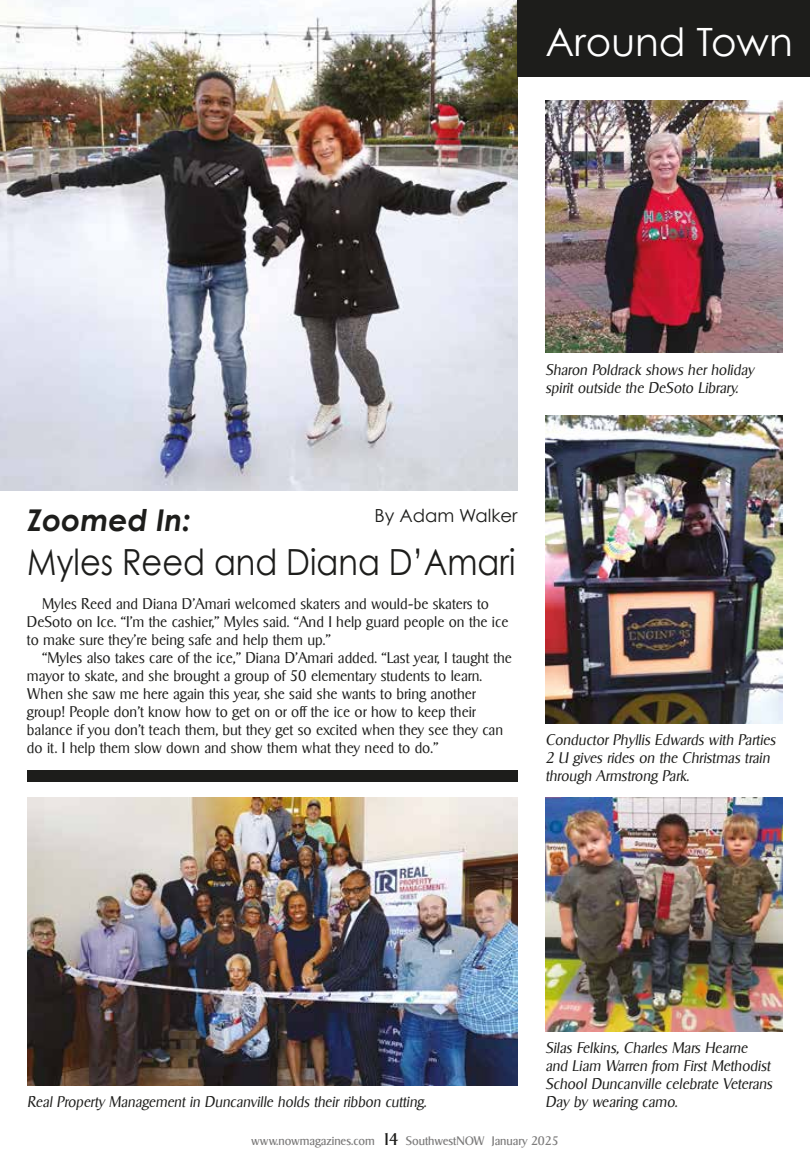
<style>
.page{position:relative;width:810px;height:1175px;background:#fff}
.page>*{position:absolute;margin:0;border:0;box-sizing:border-box;transform-origin:0 0}
.t1{font:39px "Century Gothic";color:#fff}
.t2{font:36px "Century Gothic";color:#1d1d1b;scale:.89 1}
.t3{font:italic 700 30px "Century Gothic";color:#1d1d1b}
.t4{font:18px "Century Gothic";color:#1d1d1b}
.t5{font:300 15px/18px "Sigvar Serial";color:#1d1d1b}
.t6{font:italic 300 15px/18px "Sigvar Serial";color:#1d1d1b}
.t7{font:12px "Sigvar Serial";color:#7c7b7b}
.s1{font-size:16.5px;color:#1d1d1b}
</style>
<div class="page">
<img style="left:0;top:0;width:518px;height:490px">
<div style="left:27px;top:769px;width:491px;height:12px;background:#1d1d1b"></div>
<div style="left:518px;top:0;width:292px;height:76px;background:#1d1d1b"></div>
<img style="left:545px;top:797px;width:238px;height:234px">
<img style="left:27px;top:797px;width:491px;height:288px">
<img style="left:545px;top:100px;width:238px;height:253px">
<img style="left:545px;top:415px;width:238px;height:308px">
<h1 class="t1" style="left:545px;top:18px;width:249px">Around Town</h1>
<p class="t6" style="left:545px;top:360px;width:210px">Sharon Poldrack shows her holiday spirit outside the DeSoto Library.</p>
<p class="t4" style="left:374px;top:505px;width:145px">By Adam Walker</p>
<h3 class="t3" style="left:27px;top:501px;width:165px">Zoomed In:</h3>
<h2 class="t2" style="left:27px;top:539px;width:550px">Myles Reed and Diana D’Amari</h2>
<p class="t5" style="left:27px;top:594px;width:483px;text-indent:15px">Myles Reed and Diana D’Amari welcomed skaters and would-be skaters to<br>DeSoto on Ice. “I’m the cashier,” Myles said. “And I help guard people on the ice to make sure they’re being safe and help them up.”</p>
<p class="t5" style="left:27px;top:648px;width:486px;text-indent:15px">“Myles also takes care of the ice,” Diana D’Amari added. “Last year, I taught the mayor to skate, and she brought a group of 50 elementary students to learn.<br>When she saw me here again this year, she said she wants to bring another group! People don’t know how to get on or off the ice or how to keep their balance if you don’t teach them, but they get so excited when they see they can do it. I help them slow down and show them what they need to do.”</p>
<p class="t6" style="left:545px;top:731px;width:232px">Conductor Phyllis Edwards with Parties<br>2 U gives rides on the Christmas train through Armstrong Park.</p>
<p class="t6" style="left:545px;top:1039px;width:229px">Silas Felkins, Charles Mars Hearne and Liam Warren from First Methodist<br>School Duncanville celebrate Veterans</p>
<p class="t6" style="left:27px;top:1093px;width:401px">Real Property Management in Duncanville holds their ribbon cutting.</p>
<p class="t6" style="left:545px;top:1093px;width:134px">Day by wearing camo.</p>
<p class="t7" style="left:251px;top:1133px;width:309px">www.nowmagazines.com <span class="s1">14</span> SouthwestNOW January 2025</p>
</div>
